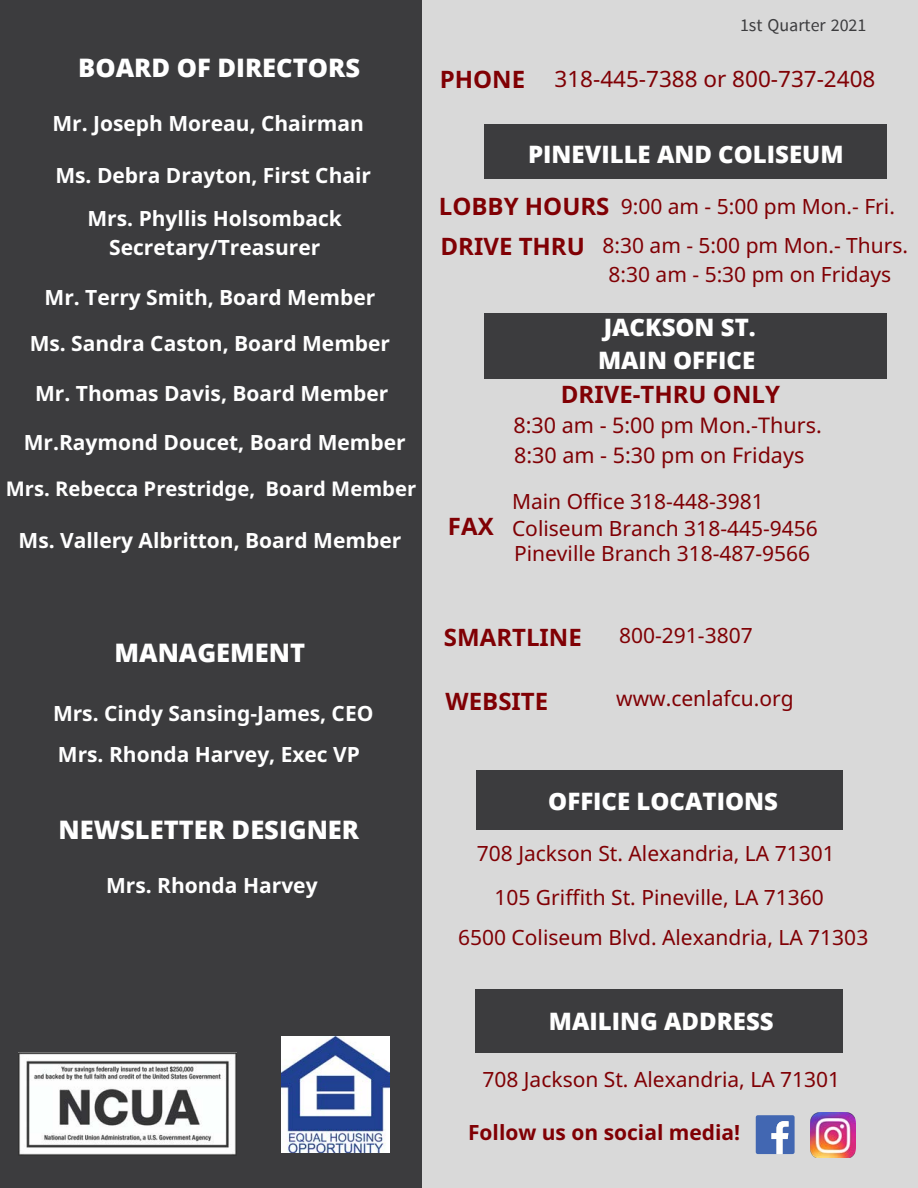
<style>
.page{position:relative;width:918px;height:1188px;background:#3c3c3e}
.page>*{position:absolute;margin:0;border:0;box-sizing:border-box;transform-origin:0 0}
.t1{font:800 25.5px "Open Sans";color:#fff}
.t2{font:800 24px "Open Sans";color:#fff}
.t3{font:700 24px "Noto Sans";color:#800004}
.t4{font:22.5px "Noto Sans";color:#800004}
.t5{font:21.6px "Noto Sans";color:#800004}
.t6{font:21px "Noto Sans";color:#800004}
.t7{font:700 21px/29.2px "Noto Sans";color:#fff;text-align:center}
.t8{font:700 21px "Noto Sans";color:#800004}
.t9{font:700 20.25px "Noto Sans";color:#fff}
.t10{font:18px "Myanmar Census";color:#3c3c3e}
</style>
<div class="page">
<div style="left:422px;top:0;width:496px;height:1188px;background:#d9d9d9"></div>
<div style="left:476px;top:989px;width:367px;height:63px;background:#3c3c3e"></div>
<div style="left:476px;top:770px;width:367px;height:59px;background:#3c3c3e"></div>
<div style="left:484px;top:313px;width:402px;height:65px;background:#3c3c3e"></div>
<div style="left:484px;top:124px;width:402px;height:54px;background:#3c3c3e"></div>
<svg style="left:756px;top:1115px;width:39px;height:39px;background:#6986c1"></svg>
<img style="left:810px;top:1113px;width:45px;height:45px">
<img style="left:281px;top:1037px;width:108px;height:116px">
<img style="left:18px;top:1052px;width:218px;height:104px">
<p class="t1" style="left:78px;top:49px;width:283px">BOARD OF DIRECTORS</p>
<p class="t7" style="left:52px;top:108px;width:313px">Mr. Joseph Moreau, Chairman</p>
<p class="t7" style="left:55px;top:160px;width:317px">Ms. Debra Drayton, First Chair</p>
<p class="t7" style="left:88px;top:203px;width:256px">Mrs. Phyllis Holsomback<br>Secretary/Treasurer</p>
<p class="t7" style="left:45px;top:282px;width:332px">Mr. Terry Smith, Board Member</p>
<p class="t7" style="left:30px;top:329px;width:362px">Ms. Sandra Caston, Board Member</p>
<p class="t7" style="left:35px;top:378px;width:355px">Mr. Thomas Davis, Board Member</p>
<p class="t7" style="left:24px;top:428px;width:384px">Mr.Raymond Doucet, Board Member</p>
<p class="t9" style="left:6px;top:474px;width:412px">Mrs. Rebecca Prestridge, Board Member</p>
<p class="t7" style="left:19px;top:525px;width:384px">Ms. Vallery Albritton, Board Member</p>
<p class="t3" style="left:440px;top:62px;width:87px">PHONE</p>
<p class="t10" style="left:740px;top:14px;width:128px">1st Quarter 2021</p>
<p class="t4" style="left:555px;top:63px;width:322px">318-445-7388 or 800-737-2408</p>
<p class="t2" style="left:528px;top:137px;width:317px">PINEVILLE AND COLISEUM</p>
<p class="t3" style="left:439px;top:189px;width:172px">LOBBY HOURS</p>
<p class="t6" style="left:621px;top:192px;width:276px">9:00 am - 5:00 pm Mon.- Fri.</p>
<p class="t3" style="left:441px;top:229px;width:146px">DRIVE THRU</p>
<p class="t6" style="left:603px;top:230px;width:307px">8:30 am - 5:00 pm Mon.- Thurs.</p>
<p class="t6" style="left:609px;top:260px;width:284px">8:30 am - 5:30 pm on Fridays</p>
<p class="t2" style="left:604px;top:311px;width:153px">JACKSON ST.</p>
<p class="t2" style="left:598px;top:343px;width:159px">MAIN OFFICE</p>
<p class="t3" style="left:561px;top:378px;width:221px">DRIVE-THRU ONLY</p>
<p class="t5" style="left:514px;top:410px;width:310px">8:30 am - 5:00 pm Mon.-Thurs.</p>
<p class="t5" style="left:514px;top:440px;width:292px">8:30 am - 5:30 pm on Fridays</p>
<p class="t3" style="left:448px;top:509px;width:47px">FAX</p>
<p class="t6" style="left:512px;top:487px;width:253px">Main Office 318-448-3981</p>
<p class="t6" style="left:512px;top:514px;width:307px">Coliseum Branch 318-445-9456</p>
<p class="t6" style="left:514px;top:539px;width:298px">Pineville Branch 318-487-9566</p>
<p class="t1" style="left:115px;top:635px;width:192px">MANAGEMENT</p>
<p class="t7" style="left:53px;top:698px;width:322px">Mrs. Cindy Sansing-James, CEO</p>
<p class="t7" style="left:58px;top:739px;width:304px">Mrs. Rhonda Harvey, Exec VP</p>
<p class="t1" style="left:59px;top:812px;width:302px">NEWSLETTER DESIGNER</p>
<p class="t7" style="left:106px;top:870px;width:213px">Mrs. Rhonda Harvey</p>
<p class="t3" style="left:444px;top:621px;width:139px">SMARTLINE</p>
<p class="t3" style="left:446px;top:685px;width:104px">WEBSITE</p>
<p class="t6" style="left:619px;top:620px;width:135px">800-291-3807</p>
<p class="t6" style="left:616px;top:683px;width:179px">www.cenlafcu.org</p>
<p class="t2" style="left:548px;top:784px;width:231px">OFFICE LOCATIONS</p>
<p class="t6" style="left:477px;top:839px;width:359px">708 Jackson St. Alexandria, LA 71301</p>
<p class="t6" style="left:495px;top:883px;width:331px">105 Griffith St. Pineville, LA 71360</p>
<p class="t6" style="left:458px;top:923px;width:412px">6500 Coliseum Blvd. Alexandria, LA 71303</p>
<p class="t2" style="left:549px;top:1004px;width:226px">MAILING ADDRESS</p>
<p class="t6" style="left:482px;top:1065px;width:359px">708 Jackson St. Alexandria, LA 71301</p>
<p class="t8" style="left:468px;top:1117px;width:274px">Follow us on social media!</p>
</div>
